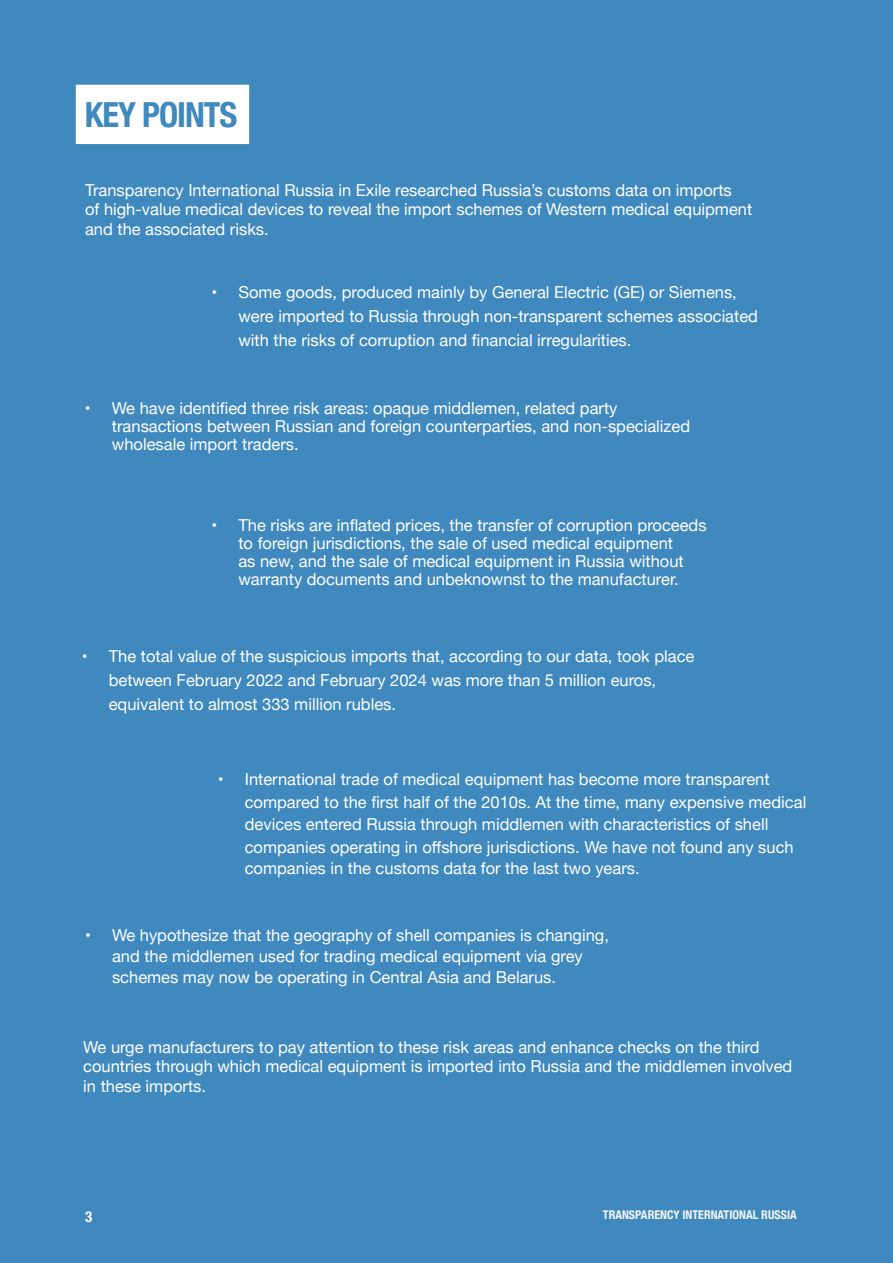
<style>
.page{position:relative;width:893px;height:1263px;background:#4089be}
.page>*{position:absolute;margin:0;border:0;box-sizing:border-box;transform-origin:0 0}
.t1{font:700 condensed 34.5px "Helvetica Neue";letter-spacing:-.03em;color:#4089be}
.t2{font:16.5px/18px "Helvetica Neue";color:#fff}
.t3{font:700 condensed 15px "Helvetica Neue";color:#fff}
.t4{font:700 condensed 12px "Helvetica Neue";color:#f5f5f4}
</style>
<div class="page">
<div style="left:76px;top:85px;width:173px;height:59px;background:#fff"></div>
<p class="t1" style="left:85px;top:86px;width:154px">KEY POINTS</p>
<p class="t2" style="left:85px;top:181px;width:669px;line-height:19.5px">Transparency International Russia in Exile researched Russia’s customs data on imports<br>of high-value medical devices to reveal the import schemes of Western medical equipment and the associated risks.</p>
<p class="t2" style="left:238px;top:281px;width:521px;line-height:24px;text-indent:-27px">• Some goods, produced mainly by General Electric (GE) or Siemens, were imported to Russia through non-transparent schemes associated with the risks of corruption and financial irregularities.</p>
<p class="t2" style="left:112px;top:400px;width:580px;text-indent:-27px">• We have identified three risk areas: opaque middlemen, related party transactions between Russian and foreign counterparties, and non-specialized wholesale import traders.</p>
<p class="t2" style="left:211px;top:517px;width:497px;text-align:center">• The risks are inflated prices, the transfer of corruption proceeds to foreign jurisdictions, the sale of used medical equipment<br>as new, and the sale of medical equipment in Russia without warranty documents and unbeknownst to the manufacturer.</p>
<p class="t2" style="left:109px;top:645px;width:587px;line-height:24px;text-indent:-27px">• The total value of the suspicious imports that, according to our data, took place between February 2022 and February 2024 was more than 5 million euros, equivalent to almost 333 million rubles.</p>
<p class="t2" style="left:245px;top:769px;width:563px;line-height:22.5px;text-indent:-27px">• International trade of medical equipment has become more transparent compared to the first half of the 2010s. At the time, many expensive medical devices entered Russia through middlemen with characteristics of shell companies operating in offshore jurisdictions. We have not found any such</p>
<p class="t2" style="left:245px;top:860px;width:396px">companies in the customs data for the last two years.</p>
<p class="t2" style="left:112px;top:926px;width:498px;line-height:21px;text-indent:-27px">• We hypothesize that the geography of shell companies is changing, and the middlemen used for trading medical equipment via grey schemes may now be operating in Central Asia and Belarus.</p>
<p class="t2" style="left:83px;top:1038px;width:711px;line-height:19.5px">We urge manufacturers to pay attention to these risk areas and enhance checks on the third countries through which medical equipment is imported into Russia and the middlemen involved in these imports.</p>
<p class="t3" style="left:85px;top:1204px;width:9px">3</p>
<p class="t4" style="left:603px;top:1205px;width:195px">TRANSPARENCY INTERNATIONAL RUSSIA</p>
</div>
